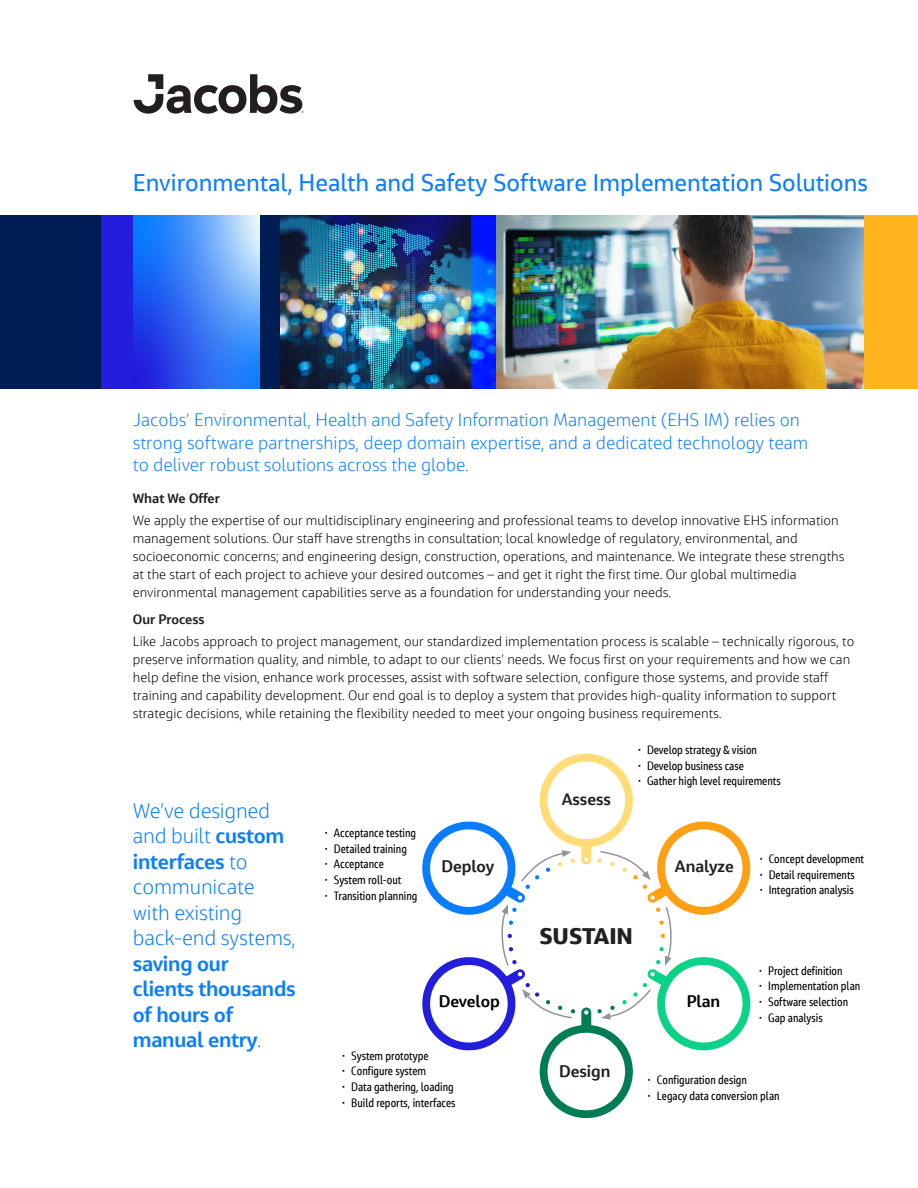
<style>
.page{position:relative;width:918px;height:1188px;background:#fff}
.page>*{position:absolute;margin:0;border:0;box-sizing:border-box;transform-origin:0 0}
.t1{font:24px "Jacobs Chronos";color:#0a7dff}
.t2{font:800 22.5px "Jacobs Chronos";color:#231f20}
.t3{font:300 21px/25.5px "Jacobs Chronos";letter-spacing:-.01em;color:#0a7dff}
.t4{font:700 21px/25.5px "Jacobs Chronos";letter-spacing:-.01em;color:#0a7dff}
.t5{font:300 18px/22.5px "Jacobs Chronos";color:#0a7dff}
.t6{font:700 16.5px "Jacobs Chronos";color:#231f20}
.t7{font:700 16.5px "Jacobs Chronos";color:#000}
.t8{font:300 13.5px/18px "Jacobs Chronos";color:#000}
.t9{font:700 13.5px "Jacobs Chronos";color:#231f20}
.t10{font:condensed 12px/15.6px "Jacobs Chronos";color:#000}
.s1{font-weight:700}
.s2{font-weight:300}
.s3{font-weight:700;font-stretch:normal}
</style>
<div class="page">
<img style="left:280px;top:215px;width:584px;height:173px">
<svg style="left:134px;top:74px;width:170px;height:40px"></svg>
<div style="left:0;top:215px;width:101px;height:173px;background:#001e55"></div>
<div style="left:864px;top:215px;width:54px;height:173px;background:#ffb41e"></div>
<div style="left:259px;top:215px;width:21px;height:173px;background:#001e55"></div>
<svg style="left:472px;top:215px;width:24px;height:173px;background:#034bff"></svg>
<svg style="left:129px;top:215px;width:130px;height:174px;background:#437ef3"></svg>
<div style="left:101px;top:215px;width:32px;height:173px;background:#231edc"></div>
<svg style="left:422px;top:754px;width:329px;height:364px"></svg>
<h1 class="t1" style="left:133px;top:168px;width:737px">Environmental, Health and Safety Software Implementation Solutions</h1>
<h3 class="t5" style="left:133px;top:409px;width:677px">Jacobs’ Environmental, Health and Safety Information Management (EHS IM) relies on strong software partnerships, deep domain expertise, and a dedicated technology team to deliver robust solutions across the globe.</h3>
<p class="t9" style="left:133px;top:489px;width:88px">What We Offer</p>
<p class="t8" style="left:133px;top:511px;width:713px">We apply the expertise of our multidisciplinary engineering and professional teams to develop innovative EHS information management solutions. Our staff have strengths in consultation; local knowledge of regulatory, environmental, and socioeconomic concerns; and engineering design, construction, operations, and maintenance. We integrate these strengths at the start of each project to achieve your desired outcomes – and get it right the first time. Our global multimedia environmental management capabilities serve as a foundation for understanding your needs.</p>
<p class="t9" style="left:133px;top:610px;width:73px">Our Process</p>
<p class="t8" style="left:133px;top:632px;width:723px">Like Jacobs approach to project management, our standardized implementation process is scalable – technically rigorous, to preserve information quality, and nimble, to adapt to our clients’ needs. We focus first on your requirements and how we can help define the vision, enhance work processes, assist with software selection, configure those systems, and provide staff training and capability development. Our end goal is to deploy a system that provides high-quality information to support strategic decisions, while retaining the flexibility needed to meet your ongoing business requirements.</p>
<h3 class="t3" style="left:133px;top:797px;width:165px">We’ve designed and built <span class="s1">custom interfaces</span> to communicate with existing back-end systems,</h3>
<h3 class="t4" style="left:133px;top:950px;width:164px">saving our<br>clients thousands of hours of manual entry<span class="s2">.</span></h3>
<p class="t10" style="left:325px;top:825px;width:94px"><span class="s3">´</span> Acceptance testing <span class="s3">´</span> Detailed training<br><span class="s3">´</span> Acceptance<br><span class="s3">´</span> System roll-out<br><span class="s3">´</span> Transition planning</p>
<p class="t6" style="left:562px;top:788px;width:51px">Assess</p>
<p class="t10" style="left:638px;top:742px;width:144px"><span class="s3">´</span> Develop strategy &amp; vision<br><span class="s3">´</span> Develop business case<br><span class="s3">´</span> Gather high level requirements</p>
<p class="t6" style="left:441px;top:856px;width:54px">Deploy</p>
<p class="t6" style="left:675px;top:856px;width:60px">Analyze</p>
<h2 class="t2" style="left:540px;top:922px;width:95px">SUSTAIN</h2>
<p class="t7" style="left:439px;top:991px;width:63px">Develop</p>
<p class="t7" style="left:687px;top:991px;width:35px">Plan</p>
<p class="t10" style="left:760px;top:851px;width:106px"><span class="s3">´</span> Concept development <span class="s3">´</span> Detail requirements<br><span class="s3">´</span> Integration analysis</p>
<p class="t10" style="left:759px;top:963px;width:103px"><span class="s3">´</span> Project definition<br><span class="s3">´</span> Implementation plan <span class="s3">´</span> Software selection<br><span class="s3">´</span> Gap analysis</p>
<p class="t10" style="left:342px;top:1047px;width:115px"><span class="s3">´</span> System prototype<br><span class="s3">´</span> Configure system<br><span class="s3">´</span> Data gathering, loading <span class="s3">´</span> Build reports, interfaces</p>
<p class="t6" style="left:559px;top:1060px;width:53px">Design</p>
<p class="t10" style="left:648px;top:1072px;width:133px"><span class="s3">´</span> Configuration design<br><span class="s3">´</span> Legacy data conversion plan</p>
</div>
